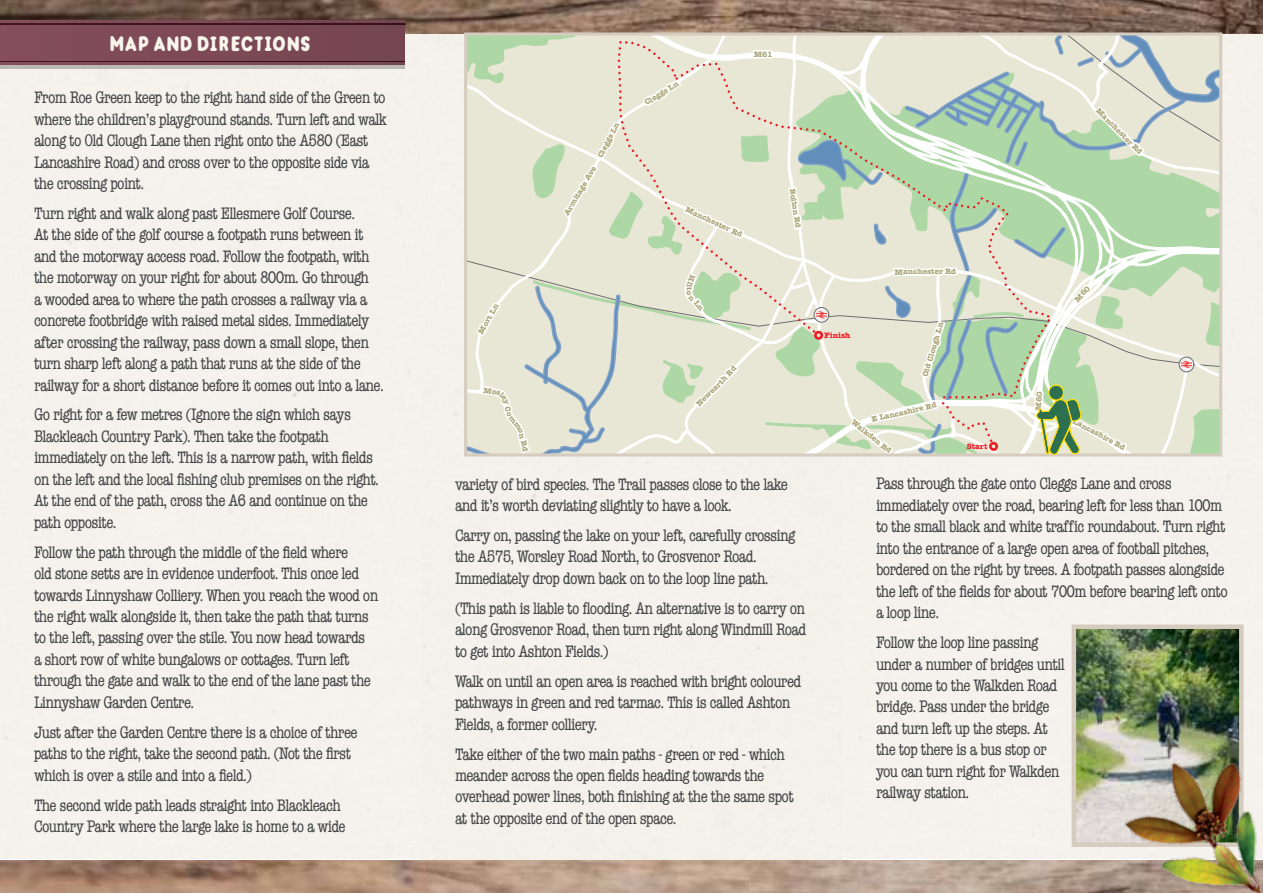
<style>
.page{position:relative;width:1263px;height:893px;background:#fff}
.page>*{position:absolute;margin:0;border:0;box-sizing:border-box;transform-origin:0 0}
.t1{font:condensed 21px "Bough";color:#f8f5eb}
.t2{font:condensed 17.25px/21.5px "American Typewriter";letter-spacing:-.04em;color:#424446}
.t3{font:700 8.1px "American Typewriter";color:#aaa576}
.t4{font:700 8.1px "American Typewriter";color:#ea1e26}
</style>
<div class="page">
<img style="left:0;top:0;width:1263px;height:893px">
<div style="left:842px;top:33px;width:421px;height:826px;background:#f5f2ed"></div>
<div style="left:0;top:33px;width:421px;height:826px;background:#f5f2ed"></div>
<div style="left:421px;top:34px;width:421px;height:827px;background:#f4f1eb"></div>
<div style="left:0;top:56px;width:405px;height:13px;background:#bab9b4"></div>
<div style="left:0;top:21px;width:405px;height:44px;background:#7d4956"></div>
<svg style="left:0;top:24px;width:405px;height:1px"></svg>
<svg style="left:0;top:61px;width:405px;height:1px"></svg>
<img style="left:1076px;top:629px;width:162px;height:213px">
<div style="left:1071px;top:624px;width:172px;height:223px;border:4px solid #d5cbbe"></div>
<img style="left:1098px;top:722px;width:165px;height:171px">
<svg style="left:466px;top:34px;width:755px;height:421px;background:#d9e0cb"></svg>
<p class="t1" style="left:109px;top:31px;width:203px">MAP AND DIRECTIONS</p>
<p class="t2" style="left:34px;top:86px;width:354px">From Roe Green keep to the right hand side of the Green to where the children’s playground stands. Turn left and walk along to Old Clough Lane then right onto the A580 (East Lancashire Road) and cross over to the opposite side via the crossing point.</p>
<p class="t2" style="left:34px;top:202px;width:351px">Turn right and walk along past Ellesmere Golf Course.<br>At the side of the golf course a footpath runs between it and the motorway access road. Follow the footpath, with the motorway on your right for about 800m. Go through<br>a wooded area to where the path crosses a railway via a concrete footbridge with raised metal sides. Immediately after crossing the railway, pass down a small slope, then turn sharp left along a path that runs at the side of the railway for a short distance before it comes out into a lane.</p>
<p class="t2" style="left:34px;top:403px;width:346px">Go right for a few metres (Ignore the sign which says Blackleach Country Park). Then take the footpath immediately on the left. This is a narrow path, with fields on the left and the local fishing club premises on the right.<br>At the end of the path, cross the A6 and continue on the path opposite.</p>
<p class="t2" style="left:34px;top:541px;width:346px">Follow the path through the middle of the field where<br>old stone setts are in evidence underfoot. This once led towards Linnyshaw Colliery. When you reach the wood on the right walk alongside it, then take the path that turns to the left, passing over the stile. You now head towards<br>a short row of white bungalows or cottages. Turn left through the gate and walk to the end of the lane past the Linnyshaw Garden Centre.</p>
<p class="t2" style="left:34px;top:721px;width:325px">Just after the Garden Centre there is a choice of three paths to the right, take the second path. (Not the first which is over a stile and into a field.)</p>
<p class="t2" style="left:34px;top:794px;width:313px">The second wide path leads straight into Blackleach<br>Country Park where the large lake is home to a wide</p>
<p class="t3" style="left:474px;top:330px;width:35px;rotate:-61deg">Mort Ln</p>
<p class="t3" style="left:593px;top:154px;width:40px;rotate:-63deg">Cleggs Ln</p>
<p class="t3" style="left:560px;top:211px;width:58px;rotate:-59deg">Armitage Ave</p>
<p class="t3" style="left:642px;top:97px;width:40px;rotate:-32deg">Cleggs Ln</p>
<p class="t3" style="left:754px;top:47px;width:20px">M61</p>
<p class="t3" style="left:689px;top:202px;width:63px;rotate:25deg">Manchester Rd</p>
<p class="t3" style="left:696px;top:287px;width:5px;rotate:90deg">t</p>
<p class="t3" style="left:799px;top:187px;width:42px;rotate:81deg">Bolton Rd</p>
<p class="t3" style="left:692px;top:400px;width:55px;rotate:-45deg">Newearth Rd</p>
<p class="t2" style="left:455px;top:473px;width:334px">variety of bird species. The Trail passes close to the lake and it’s worth deviating slightly to have a look.</p>
<p class="t2" style="left:455px;top:524px;width:342px">Carry on, passing the lake on your left, carefully crossing the A575, Worsley Road North, to Grosvenor Road.<br>Immediately drop down back on to the loop line path.</p>
<p class="t2" style="left:455px;top:597px;width:353px;text-align:justify">(This path is liable to flooding. An alternative is to carry on along Grosvenor Road, then turn right along Windmill Road to get into Ashton Fields.)</p>
<p class="t2" style="left:455px;top:670px;width:348px">Walk on until an open area is reached with bright coloured pathways in green and red tarmac. This is called Ashton<br>Fields, a former colliery.</p>
<p class="t2" style="left:455px;top:742px;width:340px">Take either of the two main paths - green or red - which meander across the open fields heading towards the overhead power lines, both finishing at the the same spot at the opposite end of the open space.</p>
<p class="t3" style="left:894px;top:265px;width:63px;rotate:-1deg">Manchester Rd</p>
<p class="t3" style="left:918px;top:374px;width:58px;rotate:-73deg">Old Clough Ln</p>
<p class="t3" style="left:870px;top:413px;width:68px;rotate:-13deg">E Lancashire Rd</p>
<p class="t4" style="left:824px;top:329px;width:28px">Finish</p>
<p class="t3" style="left:857px;top:416px;width:50px;rotate:38deg">Walkden Rd</p>
<p class="t4" style="left:967px;top:440px;width:22px">Start</p>
<p class="t3" style="left:1102px;top:104px;width:63px;rotate:45deg">Manchester Rd</p>
<p class="t3" style="left:1069px;top:411px;width:68px;rotate:28deg">E Lancashire Rd</p>
<p class="t2" style="left:876px;top:472px;width:353px">Pass through the gate onto Cleggs Lane and cross immediately over the road, bearing left for less than 100m to the small black and white traffic roundabout. Turn right into the entrance of a large open area of football pitches, bordered on the right by trees. A footpath passes alongside the left of the fields for about 700m before bearing left onto a loop line.</p>
<p class="t2" style="left:876px;top:631px;width:190px">Follow the loop line passing under a number of bridges until you come to the Walkden Road bridge. Pass under the bridge and turn left up the steps. At the top there is a bus stop or you can turn right for Walkden railway station.</p>
</div>
